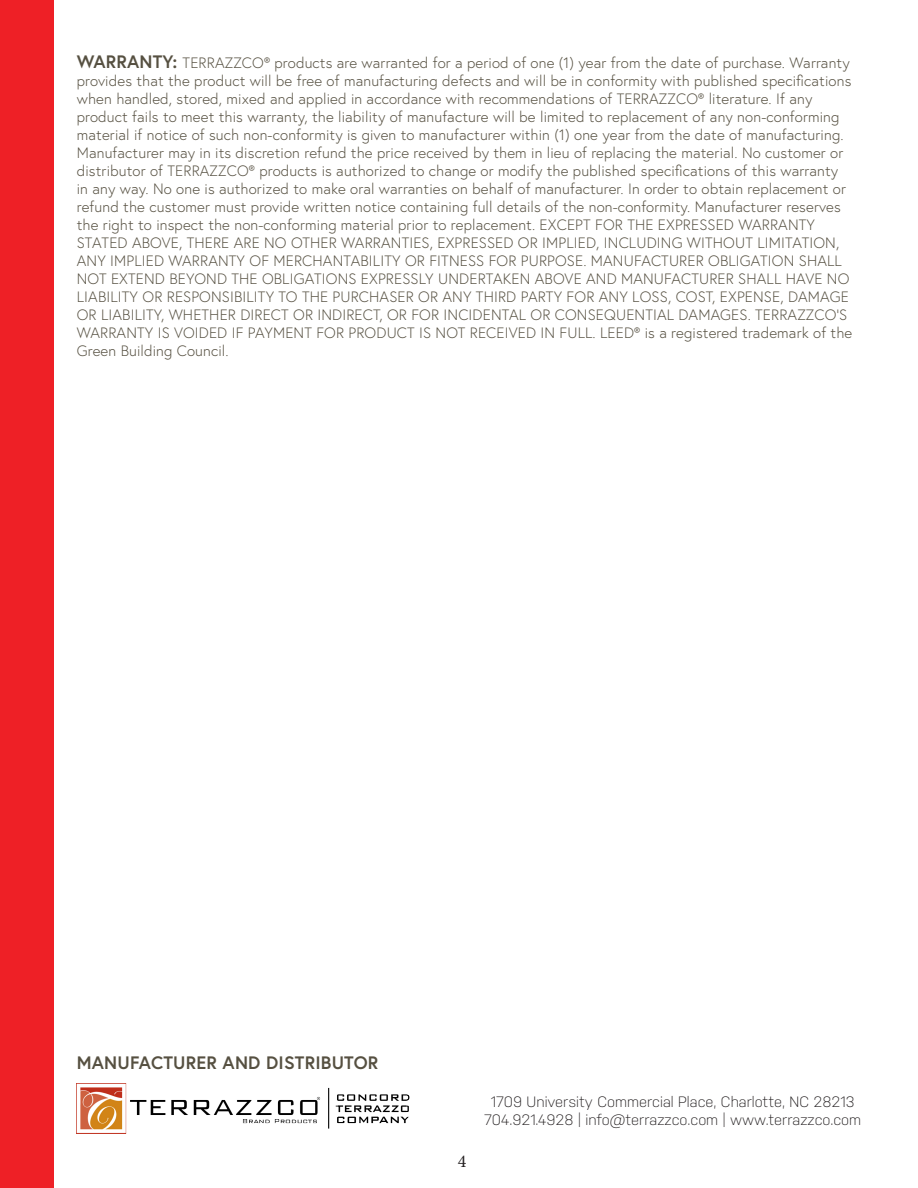
<style>
.page{position:relative;width:918px;height:1188px;background:#fff}
.page>*{position:absolute;margin:0;border:0;box-sizing:border-box;transform-origin:0 0}
.t1{font:700 18px "Europa";letter-spacing:.01em;color:#565041}
.t2{font:18px "Minion Pro";color:#231f20}
.t3{font:300 15px/18px "Europa";letter-spacing:.01em;color:#565041}
.t4{font:300 15px "Nudista";color:#231f20}
.s1{font-weight:700;font-size:18px}
</style>
<div class="page">
<div style="left:0;top:0;width:54px;height:1188px;background:#ee2026"></div>
<img style="left:77px;top:1084px;width:333px;height:50px">
<p class="t3" style="left:77px;top:54px;width:777px"><span class="s1">WARRANTY:</span> TERRAZZCO® products are warranted for a period of one (1) year from the date of purchase. Warranty provides that the product will be free of manufacturing defects and will be in conformity with published specifications when handled, stored, mixed and applied in accordance with recommendations of TERRAZZCO® literature. If any product fails to meet this warranty, the liability of manufacture will be limited to replacement of any non-conforming material if notice of such non-conformity is given to manufacturer within (1) one year from the date of manufacturing.<br>Manufacturer may in its discretion refund the price received by them in lieu of replacing the material. No customer or distributor of TERRAZZCO® products is authorized to change or modify the published specifications of this warranty in any way. No one is authorized to make oral warranties on behalf of manufacturer. In order to obtain replacement or refund the customer must provide written notice containing full details of the non-conformity. Manufacturer reserves the right to inspect the non-conforming material prior to replacement. EXCEPT FOR THE EXPRESSED WARRANTY STATED ABOVE, THERE ARE NO OTHER WARRANTIES, EXPRESSED OR IMPLIED, INCLUDING WITHOUT LIMITATION, ANY IMPLIED WARRANTY OF MERCHANTABILITY OR FITNESS FOR PURPOSE. MANUFACTURER OBLIGATION SHALL NOT EXTEND BEYOND THE OBLIGATIONS EXPRESSLY UNDERTAKEN ABOVE AND MANUFACTURER SHALL HAVE NO LIABILITY OR RESPONSIBILITY TO THE PURCHASER OR ANY THIRD PARTY FOR ANY LOSS, COST, EXPENSE, DAMAGE OR LIABILITY, WHETHER DIRECT OR INDIRECT, OR FOR INCIDENTAL OR CONSEQUENTIAL DAMAGES. TERRAZZCO’S WARRANTY IS VOIDED IF PAYMENT FOR PRODUCT IS NOT RECEIVED IN FULL. LEED® is a registered trademark of the Green Building Council.</p>
<p class="t1" style="left:77px;top:1050px;width:303px">MANUFACTURER AND DISTRIBUTOR</p>
<p class="t2" style="left:458px;top:1149px;width:10px">4</p>
<p class="t4" style="left:491px;top:1093px;width:365px">1709 University Commercial Place, Charlotte, NC 28213</p>
<p class="t4" style="left:484px;top:1111px;width:379px">704.921.4928 | info@terrazzco.com | www.terrazzco.com</p>
</div>
